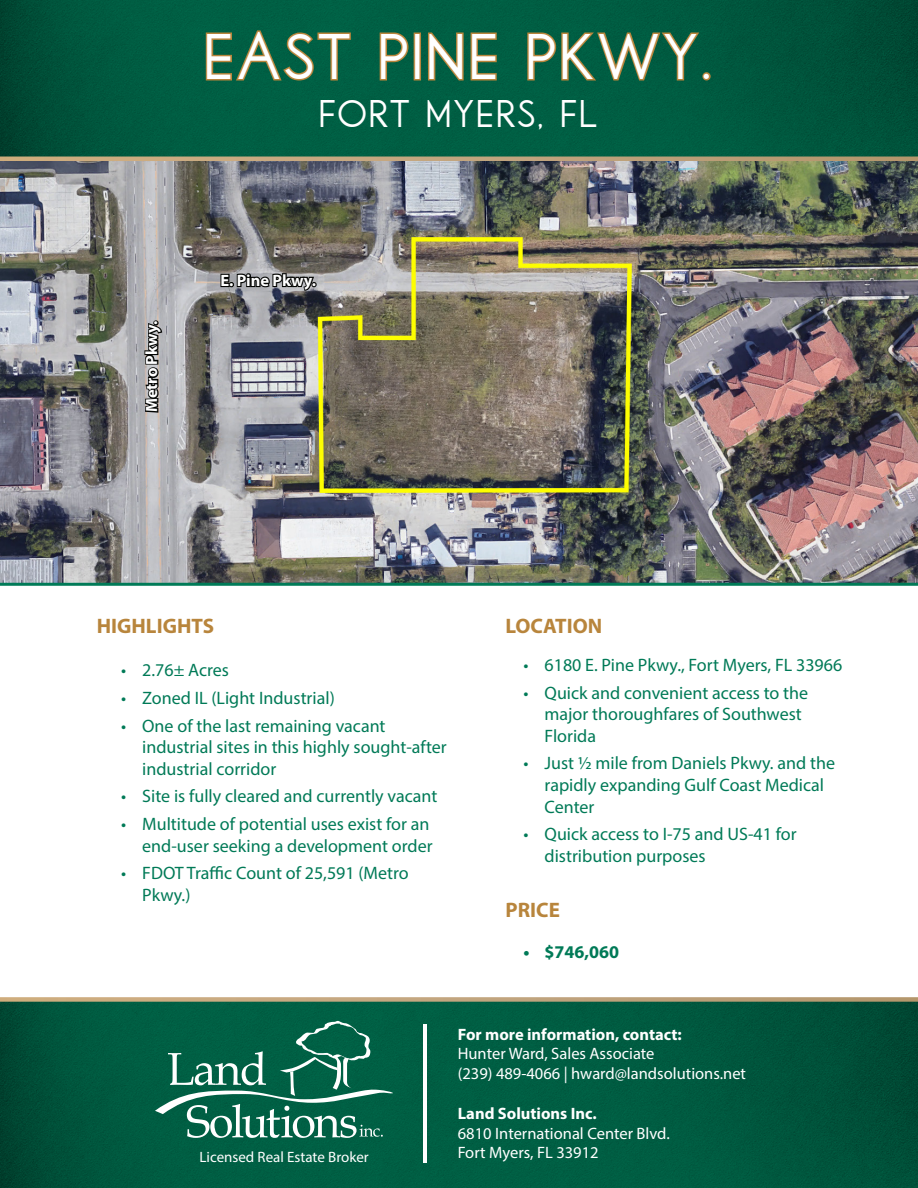
<style>
.page{position:relative;width:918px;height:1188px;background:#fff}
.page>*{position:absolute;margin:0;border:0;box-sizing:border-box;transform-origin:0 0}
.t1{font:45px "Libby";letter-spacing:.025em;color:#fff}
.t2{font:27px "Libby";letter-spacing:.025em;color:#fff}
.t3{font:700 21px "Myriad Pro";color:#b8853c}
.t4{font:18px/21.6px "Myriad Pro";color:#007a57}
.t5{font:700 18px "Myriad Pro";color:#007a57}
.t6{font:16.5px "Myriad Pro";color:#fff}
.t7{font:700 16.5px "Myriad Pro";color:#fff}
.t8{font:15px "Myriad Pro";color:#fff}
</style>
<div class="page">
<img style="left:0;top:161px;width:918px;height:425px">
<svg style="left:0;top:0;width:918px;height:161px;background:#065b41"></svg>
<svg style="left:0;top:997px;width:918px;height:191px;background:#065a40"></svg>
<hr style="left:424px;top:1024px;width:3px;height:139px;background:#fff">
<svg style="left:155px;top:1021px;width:238px;height:117px;background:#277860"></svg>
<svg style="left:219px;top:250px;width:98px;height:73px;background:#6d6c6d"></svg>
<svg style="left:143px;top:320px;width:20px;height:94px;background:#626261"></svg>
<svg style="left:204px;top:29px;width:148px;height:54px;background:#346a41"></svg>
<svg style="left:378px;top:31px;width:32px;height:51px;background:#416c40"></svg>
<div style="left:414px;top:33px;width:7px;height:48px;border:3px solid #b8853c"></div>
<svg style="left:426px;top:31px;width:72px;height:51px;background:#466d40"></svg>
<svg style="left:526px;top:31px;width:187px;height:52px;background:#34673f"></svg>
<p class="t1" style="left:203px;top:30px;width:512px">EAST PINE PKWY.</p>
<p class="t2" style="left:318px;top:98px;width:281px">FORT MYERS, FL</p>
<p class="t7" style="left:141px;top:412px;width:93px;rotate:-90deg">Metro Pkwy.</p>
<p class="t7" style="left:220px;top:270px;width:97px">E. Pine Pkwy.</p>
<p class="t3" style="left:97px;top:612px;width:119px">HIGHLIGHTS</p>
<p class="t4" style="left:121px;top:659px;width:109px">• 2.76± Acres</p>
<p class="t4" style="left:121px;top:687px;width:215px">• Zoned IL (Light Industrial)</p>
<p class="t4" style="left:142px;top:714px;width:306px;text-indent:-21px">• One of the last remaining vacant industrial sites in this highly sought-after industrial corridor</p>
<p class="t4" style="left:121px;top:785px;width:318px">• Site is fully cleared and currently vacant</p>
<p class="t4" style="left:121px;top:813px;width:313px;text-align:right">• Multitude of potential uses exist for an end-user seeking a development order</p>
<p class="t4" style="left:142px;top:862px;width:268px;text-indent:-21px">• FDOT Traffic Count of 25,591 (Metro<br>Pkwy.)</p>
<p class="t3" style="left:506px;top:612px;width:98px">LOCATION</p>
<p class="t4" style="left:524px;top:654px;width:320px">• 6180 E. Pine Pkwy., Fort Myers, FL 33966</p>
<p class="t4" style="left:545px;top:681px;width:265px;text-indent:-21px">• Quick and convenient access to the major thoroughfares of Southwest<br>Florida</p>
<p class="t4" style="left:545px;top:752px;width:292px;text-indent:-21px">• Just ½ mile from Daniels Pkwy. and the rapidly expanding Gulf Coast Medical<br>Center</p>
<p class="t4" style="left:545px;top:823px;width:254px;text-indent:-21px">• Quick access to I-75 and US-41 for distribution purposes</p>
<p class="t3" style="left:506px;top:896px;width:56px">PRICE</p>
<p class="t5" style="left:524px;top:940px;width:97px">• $746,060</p>
<p class="t7" style="left:458px;top:1023px;width:226px">For more information, contact:</p>
<p class="t6" style="left:458px;top:1044px;width:198px">Hunter Ward, Sales Associate</p>
<p class="t6" style="left:458px;top:1063px;width:290px">(239) 489-4066 | hward@landsolutions.net</p>
<p class="t7" style="left:458px;top:1102px;width:141px">Land Solutions Inc.</p>
<p class="t6" style="left:458px;top:1123px;width:214px">6810 International Center Blvd.</p>
<p class="t8" style="left:199px;top:1148px;width:171px">Licensed Real Estate Broker</p>
<p class="t6" style="left:458px;top:1143px;width:142px">Fort Myers, FL 33912</p>
</div>
